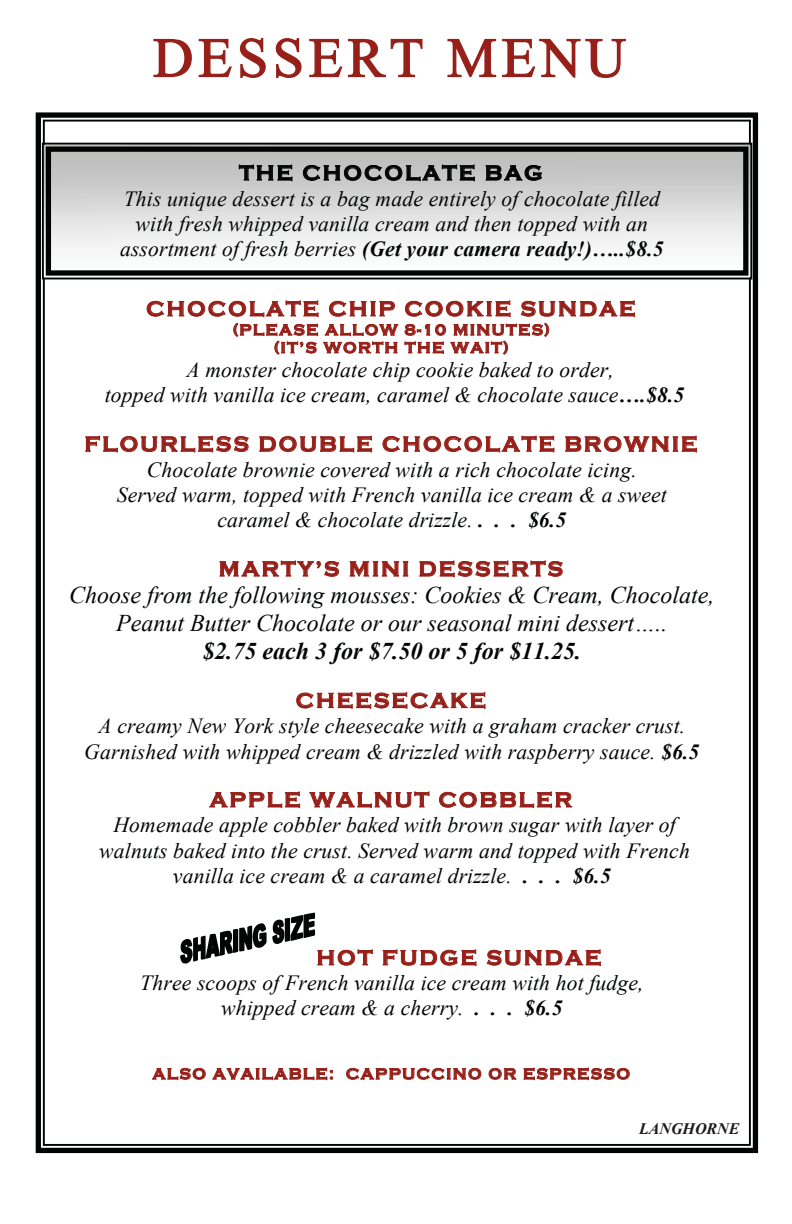
<style>
.page{position:relative;width:792px;height:1224px;background:#fff}
.page>*{position:absolute;margin:0;border:0;box-sizing:border-box;transform-origin:0 0}
.t1{font:55.6px "Mongolian Baiti";letter-spacing:.085em;color:#962019}
.t2{font:italic 24px/27.6px "Times New Roman";color:#030505;text-align:center}
.t3{font:italic 21.6px/25.2px "Times New Roman";letter-spacing:.01em;color:#030505;text-align:center}
.t4{font:700 21.6px "Copperplate Gothic";letter-spacing:.1em;color:#962019}
.t5{font:italic 700 16px "Times New Roman";color:#1c1b1a}
.t6{font:700 15.8px/17.8px "Copperplate Gothic";letter-spacing:.09em;color:#962019;text-align:center}
.s1{font-family:"Copperplate Gothic";font-weight:700;font-style:normal}
.s2{font-weight:700}
.s3{font-family:"Copperplate Gothic";font-weight:700;font-style:normal;color:#962019}
</style>
<div class="page">
<div style="left:36px;top:112px;width:722px;height:1041px;border:5px solid #030505"></div>
<img style="left:45px;top:146px;width:704px;height:130px">
<div style="left:42px;top:143px;width:710px;height:136px;border:2px solid #030505"></div>
<div style="left:46px;top:147px;width:702px;height:129px;border:5px solid #030505"></div>
<svg style="left:153px;top:38px;width:79px;height:40px"></svg>
<svg style="left:239px;top:38px;width:27px;height:40px"></svg>
<svg style="left:275px;top:38px;width:27px;height:40px"></svg>
<svg style="left:309px;top:38px;width:114px;height:40px"></svg>
<svg style="left:447px;top:38px;width:179px;height:40px"></svg>
<svg style="left:239px;top:165px;width:54px;height:16px"></svg>
<svg style="left:303px;top:165px;width:172px;height:16px;background:#929292"></svg>
<svg style="left:486px;top:165px;width:56px;height:16px"></svg>
<svg style="left:147px;top:300px;width:172px;height:17px"></svg>
<svg style="left:329px;top:301px;width:66px;height:16px"></svg>
<svg style="left:405px;top:300px;width:106px;height:17px"></svg>
<svg style="left:521px;top:300px;width:114px;height:17px"></svg>
<svg style="left:233px;top:323px;width:165px;height:32px"></svg>
<svg style="left:405px;top:323px;width:144px;height:32px"></svg>
<svg style="left:85px;top:436px;width:164px;height:17px"></svg>
<svg style="left:259px;top:436px;width:113px;height:17px"></svg>
<svg style="left:382px;top:436px;width:172px;height:17px"></svg>
<svg style="left:565px;top:436px;width:132px;height:17px"></svg>
<svg style="left:219px;top:561px;width:120px;height:16px"></svg>
<svg style="left:350px;top:561px;width:58px;height:16px"></svg>
<svg style="left:419px;top:561px;width:144px;height:16px"></svg>
<svg style="left:296px;top:692px;width:190px;height:17px"></svg>
<svg style="left:209px;top:791px;width:91px;height:17px"></svg>
<svg style="left:309px;top:791px;width:121px;height:17px"></svg>
<svg style="left:439px;top:791px;width:133px;height:17px"></svg>
<svg style="left:180px;top:912px;width:193px;height:54px"></svg>
<svg style="left:383px;top:949px;width:93px;height:17px"></svg>
<svg style="left:487px;top:949px;width:114px;height:17px"></svg>
<svg style="left:152px;top:1068px;width:54px;height:12px"></svg>
<svg style="left:212px;top:1068px;width:121px;height:12px"></svg>
<svg style="left:346px;top:1068px;width:135px;height:12px"></svg>
<svg style="left:489px;top:1068px;width:27px;height:12px"></svg>
<svg style="left:524px;top:1068px;width:106px;height:12px"></svg>
<p class="t1" style="left:153px;top:28px;width:474px">DESSERT MENU</p>
<p class="t3" style="left:120px;top:160px;width:545px"><span class="s1">THE CHOCOLATE BAG<br></span>This unique dessert is a bag made entirely of chocolate filled with fresh whipped vanilla cream and then topped with an assortment of fresh berries <span class="s2">(Get your camera ready!)…..$8.5</span></p>
<p class="t4" style="left:146px;top:297px;width:491px">CHOCOLATE CHIP COOKIE SUNDAE</p>
<p class="t6" style="left:233px;top:321px;width:319px">(PLEASE ALLOW 8-10 MINUTES) (IT’S WORTH THE WAIT)</p>
<p class="t3" style="left:105px;top:356px;width:581px">A monster chocolate chip cookie baked to order,<br>topped with vanilla ice cream, caramel &amp; chocolate sauce<span class="s2">….$8.5</span></p>
<p class="t3" style="left:84px;top:431px;width:614px"><span class="s3">FLOURLESS DOUBLE CHOCOLATE BROWNIE </span>Chocolate brownie covered with a rich chocolate icing.<br>Served warm, topped with French vanilla ice cream &amp; a sweet caramel &amp; chocolate drizzle. <span class="s2">. . . $6.5</span></p>
<p class="t4" style="left:219px;top:557px;width:346px">MARTY’S MINI DESSERTS</p>
<p class="t2" style="left:69px;top:581px;width:647px">Choose from the following mousses: Cookies &amp; Cream, Chocolate,<br>Peanut Butter Chocolate or our seasonal mini dessert…..<br><span class="s2">$2.75 each 3 for $7.50 or 5 for $11.25.</span></p>
<p class="t3" style="left:84px;top:687px;width:617px"><span class="s3">CHEESECAKE<br></span>A creamy New York style cheesecake with a graham cracker crust.<br>Garnished with whipped cream &amp; drizzled with raspberry sauce. <span class="s2">$6.5</span></p>
<p class="t3" style="left:99px;top:787px;width:592px"><span class="s3">APPLE WALNUT COBBLER<br></span>Homemade apple cobbler baked with brown sugar with layer of walnuts baked into the crust. Served warm and topped with French vanilla ice cream &amp; a caramel drizzle. <span class="s2">. . . $6.5</span></p>
<p class="t4" style="left:317px;top:946px;width:286px">HOT FUDGE SUNDAE</p>
<p class="t3" style="left:140px;top:970px;width:505px">Three scoops of French vanilla ice cream with hot fudge,</p>
<p class="t3" style="left:221px;top:995px;width:343px">whipped cream &amp; a cherry. <span class="s2">. . . $6.5</span></p>
<p class="t6" style="left:152px;top:1065px;width:479px">ALSO AVAILABLE: CAPPUCCINO OR ESPRESSO</p>
<p class="t5" style="left:639px;top:1117px;width:102px">LANGHORNE</p>
</div>
